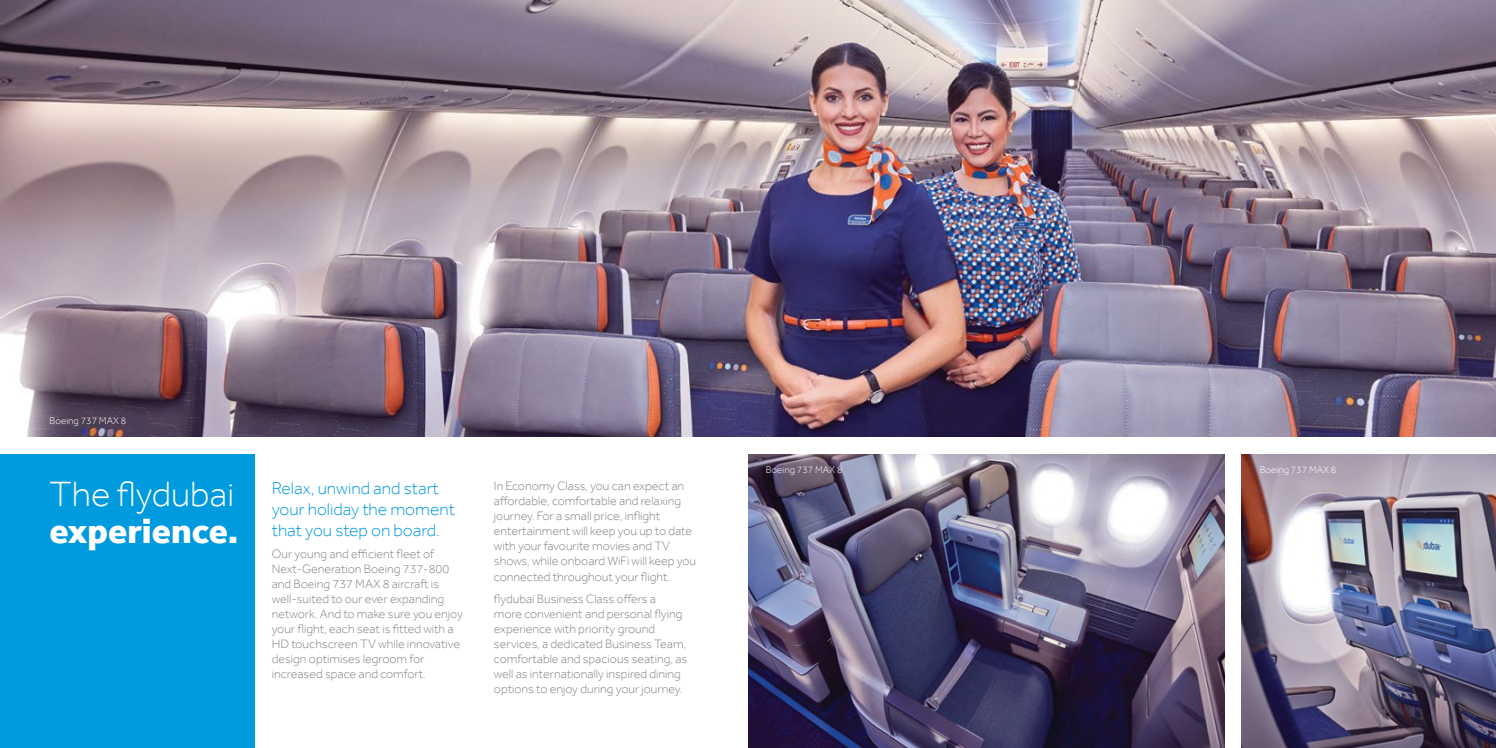
<style>
.page{position:relative;width:1496px;height:748px;background:#fff}
.page>*{position:absolute;margin:0;border:0;box-sizing:border-box;transform-origin:0 0}
.t1{font:300 36.12px "Effra";color:#fff}
.t2{font:800 36.12px "Effra";color:#fff}
.t3{font:300 17.5px/21px "Effra";color:#009ade}
.t4{font:300 12.5px/15px "Effra";color:#808285}
.t5{font:300 10px "Effra";color:#fff}
</style>
<div class="page">
<img style="left:748px;top:454px;width:476px;height:294px">
<img style="left:0;top:0;width:1495px;height:436px">
<div style="left:0;top:454px;width:254px;height:294px;background:#009ade"></div>
<img style="left:1241px;top:454px;width:254px;height:294px">
<p class="t5" style="left:50px;top:415px;width:78px">Boeing 737 MAX 8</p>
<h1 class="t1" style="left:50px;top:472px;width:186px">The flydubai</h1>
<h1 class="t2" style="left:50px;top:510px;width:190px">experience.</h1>
<h2 class="t3" style="left:272px;top:477px;width:185px">Relax, unwind and start your holiday the moment that you step on board.</h2>
<p class="t4" style="left:272px;top:546px;width:192px">Our young and efficient fleet of<br>Next-Generation Boeing 737-800 and Boeing 737 MAX 8 aircraft is well-suited to our ever expanding network. And to make sure you enjoy your flight, each seat is fitted with a<br>HD touchscreen TV while innovative design optimises legroom for increased space and comfort.</p>
<p class="t4" style="left:494px;top:478px;width:204px">In Economy Class, you can expect an affordable, comfortable and relaxing journey. For a small price, inflight entertainment will keep you up to date with your favourite movies and TV shows, while onboard WiFi will keep you connected throughout your flight.</p>
<p class="t4" style="left:494px;top:590px;width:195px">flydubai Business Class offers a<br>more convenient and personal flying experience with priority ground services, a dedicated Business Team, comfortable and spacious seating, as well as internationally inspired dining options to enjoy during your journey.</p>
<p class="t5" style="left:765px;top:463px;width:78px">Boeing 737 MAX 8</p>
<p class="t5" style="left:1259px;top:463px;width:78px">Boeing 737 MAX 8</p>
</div>
